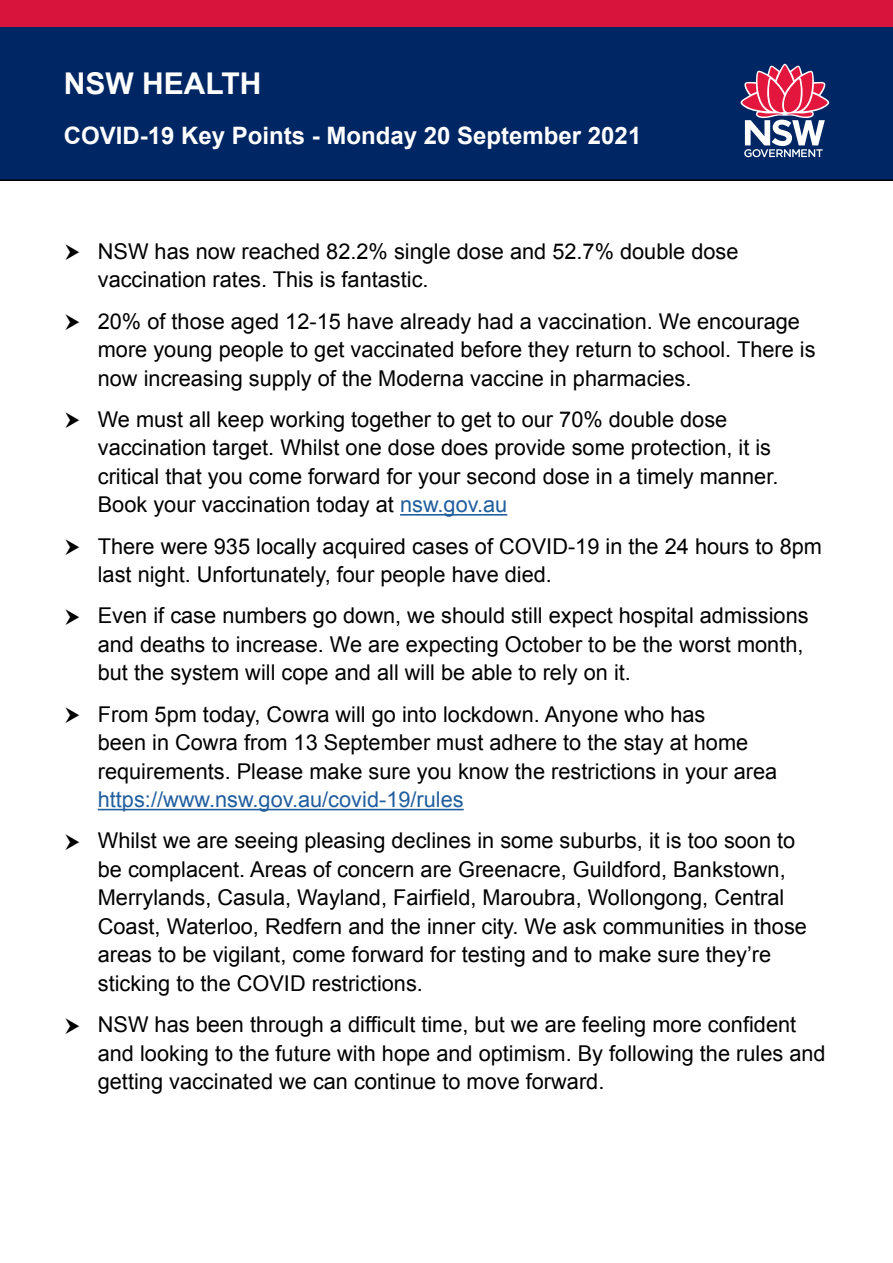
<style>
.page{position:relative;width:893px;height:1263px;background:#fff}
.page>*{position:absolute;margin:0;border:0;box-sizing:border-box;transform-origin:0 0}
.t1{font:700 30px "Arial";color:#fff}
.t2{font:700 24px "Arial";color:#fff}
.t3{font:21.75px/28.5px "Arial";color:#000}
.t4{font:21.75px "Arial";color:#215e9e}
.s1{color:#215e9e}
</style>
<div class="page">
<img style="left:0;top:0;width:893px;height:180px">
<svg style="left:741px;top:64px;width:88px;height:93px"></svg>
<hr style="left:400px;top:514px;width:107px;height:2px;background:#215e9e">
<hr style="left:98px;top:809px;width:366px;height:1px;background:#215e9e">
<h1 class="t1" style="left:64px;top:64px;width:199px">NSW HEALTH</h1>
<p class="t2" style="left:64px;top:120px;width:579px">COVID-19 Key Points - Monday 20 September 2021</p>
<p class="t3" style="left:98px;top:237px;width:642px">NSW has now reached 82.2% single dose and 52.7% double dose vaccination rates. This is fantastic.</p>
<p class="t3" style="left:98px;top:307px;width:719px">20% of those aged 12-15 have already had a vaccination. We encourage more young people to get vaccinated before they return to school. There is now increasing supply of the Moderna vaccine in pharmacies.</p>
<p class="t3" style="left:98px;top:405px;width:682px">We must all keep working together to get to our 70% double dose vaccination target. Whilst one dose does provide some protection, it is critical that you come forward for your second dose in a timely manner.<br>Book your vaccination today at <span class="s1">nsw.gov.au</span></p>
<p class="t3" style="left:98px;top:532px;width:726px">There were 935 locally acquired cases of COVID-19 in the 24 hours to 8pm last night. Unfortunately, four people have died.</p>
<p class="t3" style="left:98px;top:602px;width:712px">Even if case numbers go down, we should still expect hospital admissions and deaths to increase. We are expecting October to be the worst month, but the system will cope and all will be able to rely on it.</p>
<p class="t3" style="left:98px;top:700px;width:681px">From 5pm today, Cowra will go into lockdown. Anyone who has<br>been in Cowra from 13 September must adhere to the stay at home requirements. Please make sure you know the restrictions in your area</p>
<p class="t4" style="left:98px;top:785px;width:367px">https://www.nsw.gov.au/covid-19/rules</p>
<p class="t3" style="left:98px;top:827px;width:711px">Whilst we are seeing pleasing declines in some suburbs, it is too soon to be complacent. Areas of concern are Greenacre, Guildford, Bankstown, Merrylands, Casula, Wayland, Fairfield, Maroubra, Wollongong, Central Coast, Waterloo, Redfern and the inner city. We ask communities in those areas to be vigilant, come forward for testing and to make sure they’re sticking to the COVID restrictions.</p>
<p class="t3" style="left:98px;top:1010px;width:729px">NSW has been through a difficult time, but we are feeling more confident and looking to the future with hope and optimism. By following the rules and getting vaccinated we can continue to move forward.</p>
</div>
